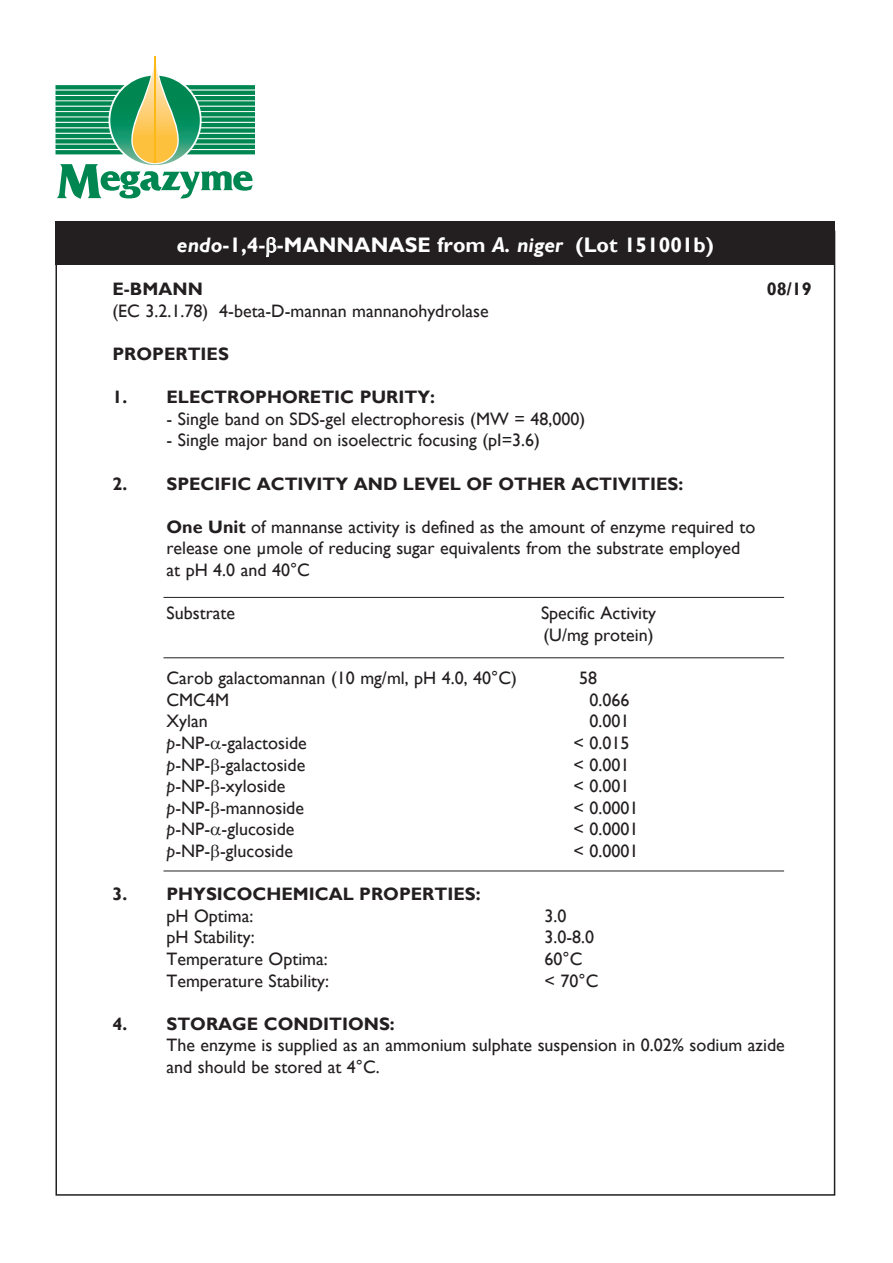
<style>
.page{position:relative;width:893px;height:1263px;background:#fff}
.page>*{position:absolute;margin:0;border:0;box-sizing:border-box;transform-origin:0 0}
.t1{font:700 21px "Gill Sans";color:#fff}
.t2{font:18px/21.6px "Gill Sans";color:#231f20}
.t3{font:700 18px "Gill Sans";color:#231f20}
.s1{font-style:italic}
.s2{font-weight:700}
</style>
<div class="page">
<div style="left:56px;top:221px;width:779px;height:44px;background:#231f20"></div>
<hr style="left:163px;top:870px;width:621px;height:1px;background:#231f20">
<hr style="left:163px;top:597px;width:621px;height:1px;background:#231f20">
<hr style="left:163px;top:657px;width:621px;height:1px;background:#231f20">
<svg style="left:56px;top:57px;width:199px;height:142px"></svg>
<hr style="left:155px;top:57px;width:1px;height:106px;background:#fcb814">
<svg style="left:266px;top:237px;width:11px;height:21px"></svg>
<p class="t1" style="left:177px;top:232px;width:538px"><span class="s1">endo</span>-1,4- -MANNANASE from <span class="s1">A. niger</span> (Lot 151001b)</p>
<p class="t3" style="left:112px;top:278px;width:92px">E-BMANN</p>
<p class="t3" style="left:767px;top:278px;width:46px">08/19</p>
<p class="t2" style="left:112px;top:300px;width:378px">(EC 3.2.1.78) 4-beta-D-mannan mannanohydrolase</p>
<p class="t3" style="left:112px;top:343px;width:118px">PROPERTIES</p>
<p class="t3" style="left:112px;top:386px;width:324px">1. ELECTROPHORETIC PURITY:</p>
<p class="t2" style="left:166px;top:408px;width:420px">- Single band on SDS-gel electrophoresis (MW = 48,000)</p>
<p class="t2" style="left:166px;top:430px;width:375px">- Single major band on isoelectric focusing (pI=3.6)</p>
<p class="t3" style="left:112px;top:473px;width:572px">2. SPECIFIC ACTIVITY AND LEVEL OF OTHER ACTIVITIES:</p>
<p class="t2" style="left:166px;top:516px;width:590px"><span class="s2">One Unit</span> of mannanse activity is defined as the amount of enzyme required to release one µmole of reducing sugar equivalents from the substrate employed at pH 4.0 and 40°C</p>
<p class="t2" style="left:166px;top:603px;width:70px">Substrate</p>
<p class="t2" style="left:541px;top:603px;width:117px">Specific Activity</p>
<p class="t2" style="left:543px;top:624px;width:112px">(U/mg protein)</p>
<p class="t2" style="left:166px;top:667px;width:352px">Carob galactomannan (10 mg/ml, pH 4.0, 40°C)</p>
<p class="t2" style="left:579px;top:667px;width:19px">58</p>
<p class="t2" style="left:166px;top:689px;width:64px">CMC4M</p>
<p class="t2" style="left:589px;top:689px;width:41px">0.066</p>
<p class="t2" style="left:166px;top:711px;width:43px">Xylan</p>
<p class="t2" style="left:589px;top:711px;width:41px">0.001</p>
<p class="t2" style="left:166px;top:732px;width:142px"><span class="s1">p</span>-NP- -galactoside</p>
<p class="t2" style="left:573px;top:732px;width:57px">&lt; 0.015</p>
<p class="t2" style="left:166px;top:754px;width:140px"><span class="s1">p</span>-NP- -galactoside</p>
<p class="t2" style="left:573px;top:754px;width:57px">&lt; 0.001</p>
<p class="t2" style="left:166px;top:775px;width:120px"><span class="s1">p</span>-NP- -xyloside</p>
<p class="t2" style="left:573px;top:775px;width:57px">&lt; 0.001</p>
<p class="t2" style="left:166px;top:797px;width:139px"><span class="s1">p</span>-NP- -mannoside</p>
<p class="t2" style="left:573px;top:797px;width:66px">&lt; 0.0001</p>
<p class="t2" style="left:166px;top:819px;width:129px"><span class="s1">p</span>-NP- -glucoside</p>
<p class="t2" style="left:573px;top:819px;width:66px">&lt; 0.0001</p>
<p class="t2" style="left:166px;top:840px;width:128px"><span class="s1">p</span>-NP- -glucoside</p>
<p class="t2" style="left:573px;top:840px;width:66px">&lt; 0.0001</p>
<p class="t3" style="left:112px;top:883px;width:370px">3. PHYSICOCHEMICAL PROPERTIES:</p>
<p class="t2" style="left:166px;top:905px;width:88px">pH Optima:</p>
<p class="t2" style="left:544px;top:905px;width:23px">3.0</p>
<p class="t2" style="left:166px;top:927px;width:90px">pH Stability:</p>
<p class="t2" style="left:544px;top:927px;width:51px">3.0-8.0</p>
<p class="t2" style="left:166px;top:948px;width:163px">Temperature Optima:</p>
<p class="t2" style="left:544px;top:948px;width:39px">60°C</p>
<p class="t2" style="left:166px;top:970px;width:164px">Temperature Stability:</p>
<p class="t2" style="left:544px;top:970px;width:55px">&lt; 70°C</p>
<p class="t3" style="left:112px;top:1013px;width:284px">4. STORAGE CONDITIONS:</p>
<p class="t2" style="left:166px;top:1035px;width:620px">The enzyme is supplied as an ammonium sulphate suspension in 0.02% sodium azide and should be stored at 4°C.</p>
</div>
